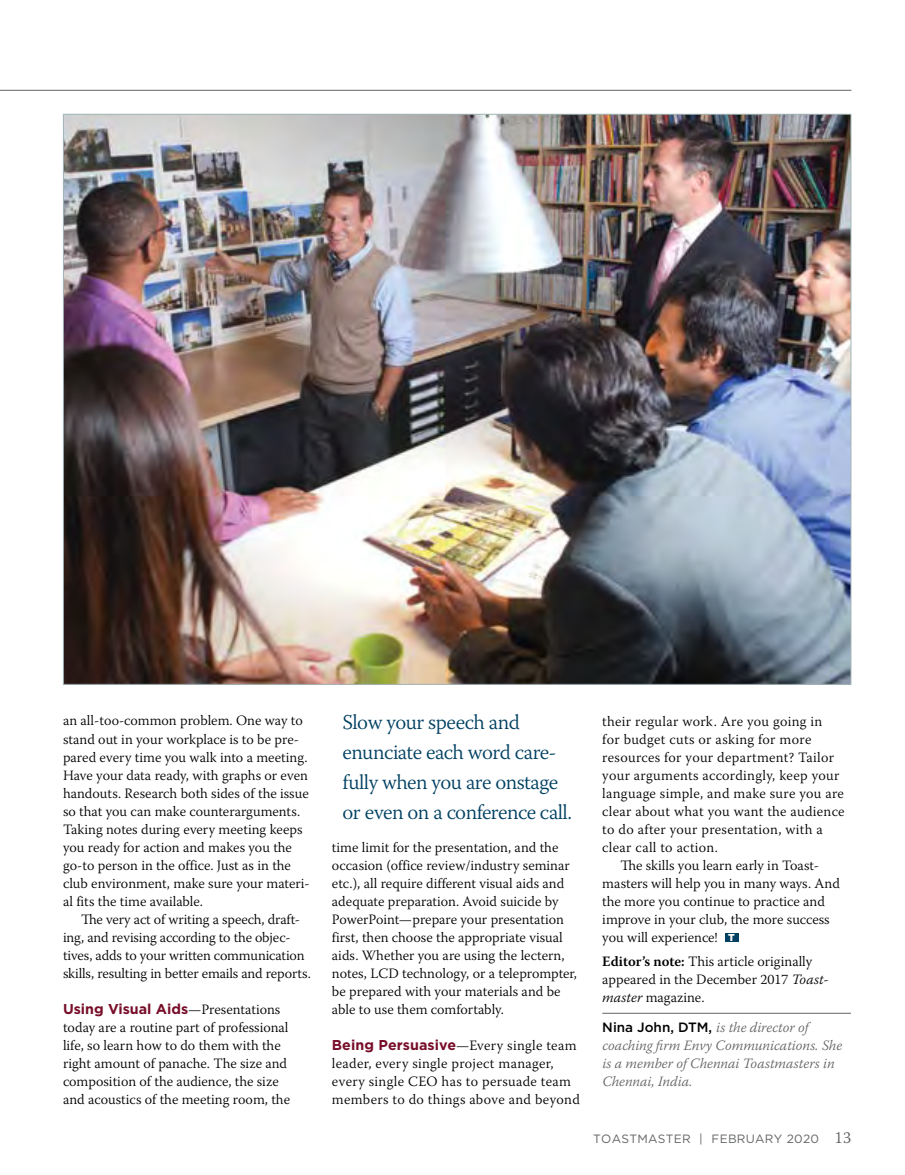
<style>
.page{position:relative;width:905px;height:1175px;background:#fff}
.page>*{position:absolute;margin:0;border:0;box-sizing:border-box;transform-origin:0 0}
.t1{font:300 21px/30px "Warnock Pro";letter-spacing:-.025em;color:#004062}
.t2{font:300 14.25px/18px "Warnock Pro";color:#000}
.t3{font:300 14.25px/18px "Warnock Pro";letter-spacing:.02em;color:#000}
.t4{font:italic 300 14.25px/18px "Warnock Pro";color:#636466}
.t5{font:700 14.25px "Gotham";color:#770d29}
.t6{font:12px "Gotham";letter-spacing:.02em;color:#636466}
.s1{font-family:"Warnock Pro";font-weight:300;color:#000}
.s2{font-family:"Gotham";font-weight:700;color:#770d29}
.s3{font-family:"Gotham";font-weight:900;font-size:10.05px;color:#fff}
.s4{font-weight:600}
.s5{font-style:italic}
.s6{font-family:"Gotham";font-weight:500;font-style:normal;font-size:13.5px;color:#000}
.s7{font-family:"Warnock Pro";font-weight:300;font-size:16.5px;color:#58595b}
</style>
<div class="page">
<hr style="left:602px;top:1012px;width:249px;height:1px;background:#636466">
<div style="left:724px;top:932px;width:14px;height:9px;background:#004062"></div>
<hr style="left:0;top:90px;width:851px;height:1px;background:#636466">
<img style="left:65px;top:116px;width:784px;height:566px">
<p class="t2" style="left:63px;top:711px;width:248px">an all-too-common problem. One way to stand out in your workplace is to be pre&shy;pared every time you walk into a meeting.<br>Have your data ready, with graphs or even handouts. Research both sides of the issue so that you can make counterarguments.<br>Taking notes during every meeting keeps you ready for action and makes you the go-to person in the office. Just as in the club environment, make sure your materi&shy;al fits the time available.</p>
<p class="t2" style="left:63px;top:909px;width:249px;text-indent:18px">The very act of writing a speech, draft&shy;ing, and revising according to the objec&shy;tives, adds to your written communication skills, resulting in better emails and reports.</p>
<p class="t5" style="left:63px;top:999px;width:219px">Using Visual Aids<span class="s1">—Presentations</span></p>
<p class="t2" style="left:63px;top:1017px;width:228px">today are a routine part of professional life, so learn how to do them with the right amount of panache. The size and composition of the audience, the size and acoustics of the meeting room, the</p>
<h1 class="t1" style="left:342px;top:706px;width:231px">Slow your speech and enunciate each word care&shy;fully when you are onstage or even on a conference call.</h1>
<p class="t2" style="left:332px;top:838px;width:246px">time limit for the presentation, and the occasion (office review/industry seminar etc.), all require different visual aids and adequate preparation. Avoid suicide by PowerPoint—prepare your presentation first, then choose the appropriate visual aids. Whether you are using the lectern, notes, LCD technology, or a teleprompter, be prepared with your materials and be able to use them comfortably.</p>
<p class="t3" style="left:332px;top:1036px;width:249px"><span class="s2">Being Persuasive</span>—Every single team leader, every single project manager, every single CEO has to persuade team members to do things above and beyond</p>
<p class="t3" style="left:602px;top:711px;width:221px">their regular work. Are you going in</p>
<p class="t3" style="left:602px;top:729px;width:210px">for budget cuts or asking for more</p>
<p class="t3" style="left:602px;top:747px;width:233px">resources for your department? Tailor</p>
<p class="t3" style="left:602px;top:765px;width:238px">your arguments accordingly, keep your</p>
<p class="t3" style="left:602px;top:783px;width:243px">language simple, and make sure you are</p>
<p class="t3" style="left:602px;top:801px;width:244px">clear about what you want the audience</p>
<p class="t3" style="left:602px;top:819px;width:222px">to do after your presentation, with a</p>
<p class="t3" style="left:602px;top:837px;width:117px">clear call to action.</p>
<p class="t2" style="left:620px;top:855px;width:200px">The skills you learn early in Toast-</p>
<p class="t2" style="left:602px;top:873px;width:239px">masters will help you in many ways. And</p>
<p class="t2" style="left:602px;top:891px;width:224px">the more you continue to practice and</p>
<p class="t2" style="left:602px;top:909px;width:229px">improve in your club, the more success</p>
<p class="t2" style="left:602px;top:927px;width:134px">you will experience! <span class="s3">T</span></p>
<p class="t2" style="left:602px;top:951px;width:228px"><span class="s4">Editor’s note:</span> This article originally appeared in the December 2017 <span class="s5">Toast&shy;master</span> magazine.</p>
<p class="t4" style="left:602px;top:1017px;width:241px"><span class="s6">Nina John, DTM,</span> is the director of coaching firm Envy Communications. She is a member of Chennai Toastmasters in<br>Chennai, India.</p>
<p class="t6" style="left:593px;top:1131px;width:259px">TOASTMASTER | FEBRUARY 2020 <span class="s7">13</span></p>
</div>
